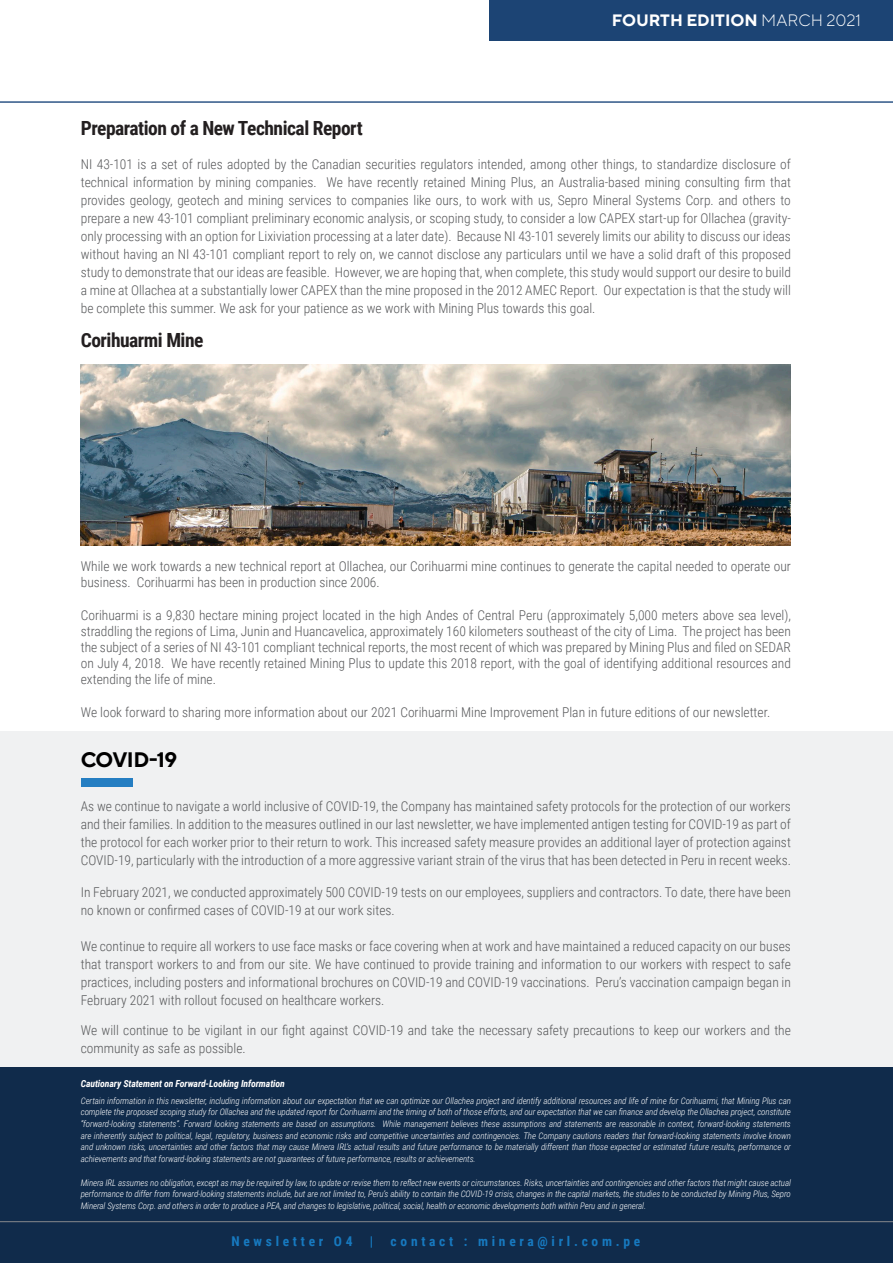
<style>
.page{position:relative;width:893px;height:1263px;background:#fff}
.page>*{position:absolute;margin:0;border:0;box-sizing:border-box;transform-origin:0 0}
.t1{font:700 21px "TT Norms Pro";letter-spacing:-.025em;color:#000}
.t2{font:700 19.5px "Roboto Condensed";letter-spacing:-.025em;color:#231f20}
.t3{font:700 16.5px "TT Norms Pro";color:#fff}
.t4{font:300 13.5px/18px "Roboto Condensed";color:#57585a;text-align:justify}
.t5{font:700 13.5px "Roboto Condensed";letter-spacing:.275em;color:#1779bf}
.t6{font:italic 700 9.75px "Roboto Condensed";letter-spacing:-.01em;color:#fff}
.t7{font:italic 300 9px/11.7px "Roboto Condensed";letter-spacing:-.01em;color:#fff;text-align:justify}
.s1{font-weight:300}
</style>
<div class="page">
<div style="left:0;top:731px;width:893px;height:336px;background:#f0f1f2"></div>
<div style="left:489px;top:0;width:404px;height:40px;background:#1c4474"></div>
<hr style="left:0;top:101px;width:893px;height:2px;background:#2e5687">
<div style="left:81px;top:778px;width:51px;height:8px;background:#257ec2"></div>
<div style="left:0;top:1067px;width:893px;height:196px;background:#102b4b"></div>
<hr style="left:0;top:1221px;width:893px;height:1px;background:#87898c">
<img style="left:81px;top:364px;width:710px;height:181px">
<p class="t3" style="left:612px;top:9px;width:251px">FOURTH EDITION <span class="s1">MARCH 2021</span></p>
<p class="t2" style="left:81px;top:114px;width:283px">Preparation of a New Technical Report</p>
<p class="t4" style="left:81px;top:155px;width:712px">NI 43-101 is a set of rules adopted by the Canadian securities regulators intended, among other things, to standardize disclosure of technical information by mining companies. We have recently retained Mining Plus, an Australia-based mining consulting firm that provides geology, geotech and mining services to companies like ours, to work with us, Sepro Mineral Systems Corp. and others to prepare a new 43-101 compliant preliminary economic analysis, or scoping study, to consider a low CAPEX start-up for Ollachea (gravity&shy;only processing with an option for Lixiviation processing at a later date). Because NI 43-101 severely limits our ability to discuss our ideas without having an NI 43-101 compliant report to rely on, we cannot disclose any particulars until we have a solid draft of this proposed study to demonstrate that our ideas are feasible. However, we are hoping that, when complete, this study would support our desire to build a mine at Ollachea at a substantially lower CAPEX than the mine proposed in the 2012 AMEC Report. Our expectation is that the study will be complete this summer. We ask for your patience as we work with Mining Plus towards this goal.</p>
<p class="t2" style="left:81px;top:327px;width:124px">Corihuarmi Mine</p>
<p class="t4" style="left:81px;top:558px;width:712px;line-height:16.2px">While we work towards a new technical report at Ollachea, our Corihuarmi mine continues to generate the capital needed to operate our business. Corihuarmi has been in production since 2006.</p>
<p class="t4" style="left:81px;top:606px;width:712px;line-height:16.2px">Corihuarmi is a 9,830 hectare mining project located in the high Andes of Central Peru (approximately 5,000 meters above sea level), straddling the regions of Lima, Junin and Huancavelica, approximately 160 kilometers southeast of the city of Lima. The project has been the subject of a series of NI 43-101 compliant technical reports, the most recent of which was prepared by Mining Plus and filed on SEDAR on July 4, 2018. We have recently retained Mining Plus to update this 2018 report, with the goal of identifying additional resources and extending the life of mine.</p>
<p class="t4" style="left:81px;top:702px;width:691px">We look forward to sharing more information about our 2021 Corihuarmi Mine Improvement Plan in future editions of our newsletter.</p>
<p class="t1" style="left:81px;top:746px;width:98px">COVID-19</p>
<p class="t4" style="left:81px;top:797px;width:712px">As we continue to navigate a world inclusive of COVID-19, the Company has maintained safety protocols for the protection of our workers and their families. In addition to the measures outlined in our last newsletter, we have implemented antigen testing for COVID-19 as part of the protocol for each worker prior to their return to work. This increased safety measure provides an additional layer of protection against COVID-19, particularly with the introduction of a more aggressive variant strain of the virus that has been detected in Peru in recent weeks.</p>
<p class="t4" style="left:81px;top:883px;width:712px">In February 2021, we conducted approximately 500 COVID-19 tests on our employees, suppliers and contractors. To date, there have been no known or confirmed cases of COVID-19 at our work sites.</p>
<p class="t4" style="left:81px;top:937px;width:712px">We continue to require all workers to use face masks or face covering when at work and have maintained a reduced capacity on our buses that transport workers to and from our site. We have continued to provide training and information to our workers with respect to safe practices, including posters and informational brochures on COVID-19 and COVID-19 vaccinations. Peru’s vaccination campaign began in February 2021 with rollout focused on healthcare workers.</p>
<p class="t4" style="left:81px;top:1021px;width:712px">We will continue to be vigilant in our fight against COVID-19 and take the necessary safety precautions to keep our workers and the community as safe as possible.</p>
<p class="t6" style="left:81px;top:1077px;width:206px">Cautionary Statement on Forward-Looking Information</p>
<p class="t7" style="left:81px;top:1094px;width:712px">Certain information in this newsletter, including information about our expectation that we can optimize our Ollachea project and identify additional resources and life of mine for Corihuarmi, that Mining Plus can complete the proposed scoping study for Ollachea and the updated report for Corihuarmi and the timing of both of those efforts, and our expectation that we can finance and develop the Ollachea project, constitute “forward-looking statements”. Forward looking statements are based on assumptions. While management believes these assumptions and statements are reasonable in context, forward-looking statements are inherently subject to political, legal, regulatory, business and economic risks and competitive uncertainties and contingencies. The Company cautions readers that forward-looking statements involve known and unknown risks, uncertainties and other factors that may cause Minera IRL’s actual results and future performance to be materially different than those expected or estimated future results, performance or achievements and that forward-looking statements are not guarantees of future performance, results or achievements.</p>
<p class="t7" style="left:81px;top:1176px;width:712px">Minera IRL assumes no obligation, except as may be required by law, to update or revise them to reflect new events or circumstances. Risks, uncertainties and contingencies and other factors that might cause actual performance to differ from forward-looking statements include, but are not limited to, Peru’s ability to contain the COVID-19 crisis, changes in the capital markets, the studies to be conducted by Mining Plus, Sepro Mineral Systems Corp. and others in order to produce a PEA, and changes to legislative, political, social, health or economic developments both within Peru and in general.</p>
<p class="t5" style="left:231px;top:1232px;width:123px">Newsletter O4</p>
<p class="t5" style="left:370px;top:1232px;width:5px">|</p>
<p class="t5" style="left:391px;top:1232px;width:251px">contact : minera@irl.com.pe</p>
</div>
